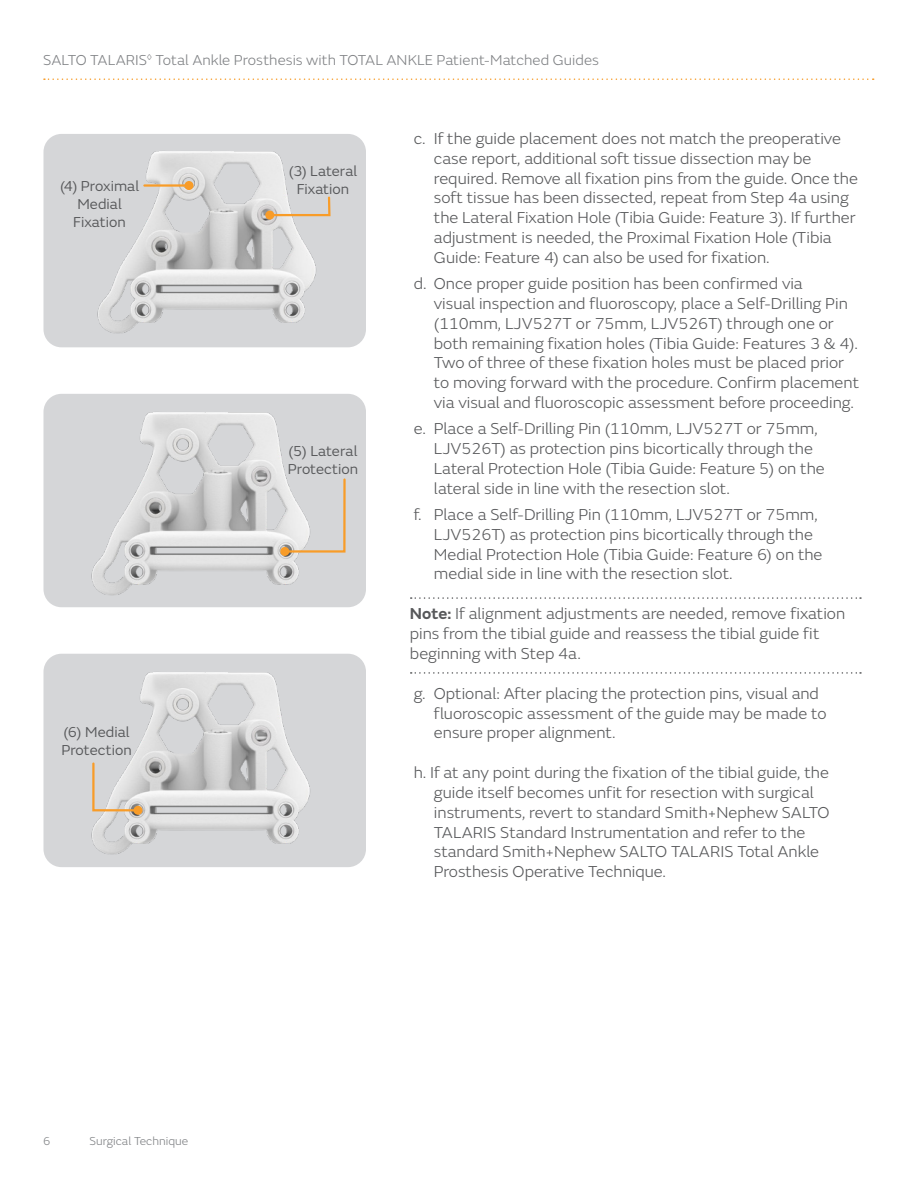
<style>
.page{position:relative;width:918px;height:1188px;background:#fff}
.page>*{position:absolute;margin:0;border:0;box-sizing:border-box;transform-origin:0 0}
.Sub-Bullet_Body_Text_11_13_2_copy{font:300 16.5px/19.8px "SN Emeric";color:#57585a}
.Note_w_key_line{font:300 16.5px/19.8px "SN Emeric";color:#57585a}
.Gray_Paragraph_Header_-_16_18{font:15px/18px "SN Emeric";color:#57585a;text-align:center}
.t1{font:300 15px "SN Emeric";color:#808285}
.t2{font:300 12px "SN Emeric";color:#808285}
.s1{font-weight:600}
</style>
<div class="page">
<svg style="left:44px;top:78px;width:830px;height:2px"></svg>
<div style="left:44px;top:134px;width:322px;height:213px;background:#d5d6d8;border-radius:18px"></div>
<img style="left:97px;top:151px;width:219px;height:183px">
<div style="left:44px;top:394px;width:322px;height:213px;background:#d5d6d8;border-radius:18px"></div>
<div style="left:44px;top:654px;width:322px;height:213px;background:#d5d6d8;border-radius:18px"></div>
<svg style="left:411px;top:597px;width:450px;height:2px"></svg>
<svg style="left:411px;top:672px;width:450px;height:2px"></svg>
<img style="left:91px;top:412px;width:208px;height:183px">
<img style="left:91px;top:672px;width:219px;height:183px">
<hr style="left:144px;top:184px;width:45px;height:3px;background:#f89c28">
<div style="left:184px;top:181px;width:9px;height:9px;background:#f89c28;border-radius:50%"></div>
<svg style="left:268px;top:195px;width:63px;height:22px"></svg>
<div style="left:265px;top:211px;width:9px;height:9px;background:#f89c28;border-radius:50%"></div>
<svg style="left:283px;top:477px;width:63px;height:77px"></svg>
<div style="left:280px;top:547px;width:9px;height:9px;background:#f89c28;border-radius:50%"></div>
<svg style="left:91px;top:761px;width:49px;height:52px"></svg>
<div style="left:133px;top:806px;width:9px;height:9px;background:#f89c28;border-radius:50%"></div>
<p class="t1" style="left:43px;top:51px;width:557px">SALTO TALARIS<sup>◊</sup> Total Ankle Prosthesis with TOTAL ANKLE Patient-Matched Guides</p>
<p class="Gray_Paragraph_Header_-_16_18" style="left:60px;top:177px;width:80px">(4) Proximal<br>Medial<br>Fixation</p>
<p class="Gray_Paragraph_Header_-_16_18" style="left:61px;top:723px;width:72px;text-align:left">(6) Medial<br>Protection</p>
<p class="Gray_Paragraph_Header_-_16_18" style="left:289px;top:161px;width:70px">(3) Lateral<br>Fixation</p>
<p class="Gray_Paragraph_Header_-_16_18" style="left:288px;top:442px;width:72px;text-align:left">(5) Lateral<br>Protection</p>
<p class="Sub-Bullet_Body_Text_11_13_2_copy" style="left:434px;top:129px;width:426px;text-indent:-20px">c. If the guide placement does not match the preoperative case report, additional soft tissue dissection may be required. Remove all fixation pins from the guide. Once the soft tissue has been dissected, repeat from Step 4a using the Lateral Fixation Hole (Tibia Guide: Feature 3). If further adjustment is needed, the Proximal Fixation Hole (Tibia Guide: Feature 4) can also be used for fixation.</p>
<p class="Sub-Bullet_Body_Text_11_13_2_copy" style="left:434px;top:274px;width:427px;text-indent:-20px">d. Once proper guide position has been confirmed via<br>visual inspection and fluoroscopy, place a Self-Drilling Pin (110mm, LJV527T or 75mm, LJV526T) through one or both remaining fixation holes (Tibia Guide: Features 3 &amp; 4).<br>Two of three of these fixation holes must be placed prior to moving forward with the procedure. Confirm placement via visual and fluoroscopic assessment before proceeding.</p>
<p class="Sub-Bullet_Body_Text_11_13_2_copy" style="left:434px;top:419px;width:392px;text-indent:-20px">e. Place a Self-Drilling Pin (110mm, LJV527T or 75mm, LJV526T) as protection pins bicortically through the Lateral Protection Hole (Tibia Guide: Feature 5) on the lateral side in line with the resection slot.</p>
<p class="Sub-Bullet_Body_Text_11_13_2_copy" style="left:434px;top:504px;width:390px;text-indent:-20px">f. Place a Self-Drilling Pin (110mm, LJV527T or 75mm, LJV526T) as protection pins bicortically through the Medial Protection Hole (Tibia Guide: Feature 6) on the medial side in line with the resection slot.</p>
<p class="Note_w_key_line" style="left:410px;top:604px;width:437px"><span class="s1">Note:</span> If alignment adjustments are needed, remove fixation pins from the tibial guide and reassess the tibial guide fit beginning with Step 4a.</p>
<p class="Sub-Bullet_Body_Text_11_13_2_copy" style="left:434px;top:683px;width:394px;text-indent:-20px">g. Optional: After placing the protection pins, visual and fluoroscopic assessment of the guide may be made to ensure proper alignment.</p>
<p class="Sub-Bullet_Body_Text_11_13_2_copy" style="left:434px;top:763px;width:397px;text-indent:-20px">h. If at any point during the fixation of the tibial guide, the guide itself becomes unfit for resection with surgical instruments, revert to standard Smith+Nephew SALTO TALARIS Standard Instrumentation and refer to the standard Smith+Nephew SALTO TALARIS Total Ankle Prosthesis Operative Technique.</p>
<p class="t2" style="left:43px;top:1134px;width:9px">6</p>
<p class="t2" style="left:89px;top:1134px;width:100px">Surgical Technique</p>
</div>
